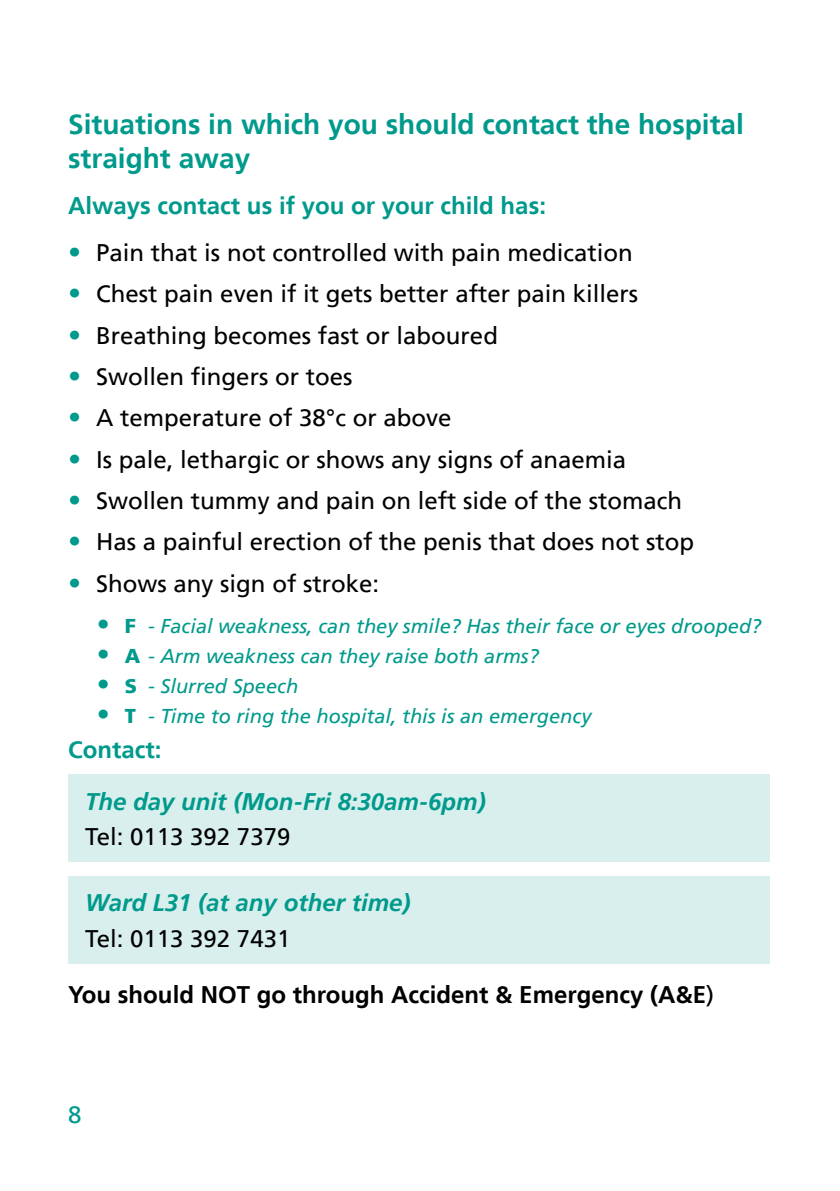
<style>
.page{position:relative;width:840px;height:1191px;background:#fff}
.page>*{position:absolute;margin:0;border:0;box-sizing:border-box;transform-origin:0 0}
.Main_Headings{font:700 28px/33.6px "Frutiger LT";color:#009a8c}
.Body_Text{font:24px "Frutiger LT";color:#000}
.Sub-sub_heading{font:italic 700 24px "Frutiger LT";color:#009a8c}
.Body_Text-2{font:700 24px "Frutiger LT";color:#000}
.Sub_Heading{font:700 24px "Frutiger LT";color:#009a8c}
.t1{font:24px "Frutiger LT";color:#009a8c}
.t2{font:italic 20px "Frutiger LT";color:#009a8c}
.s1{font-size:26px;color:#009a8c}
.s2{font-style:normal;font-size:26px}
.s3{font-weight:900;font-style:normal}
.s4{font-weight:400}
</style>
<div class="page">
<div style="left:68px;top:774px;width:701px;height:88px;background:#d9efed"></div>
<div style="left:68px;top:876px;width:701px;height:87px;background:#d9efed"></div>
<p class="Main_Headings" style="left:68px;top:108px;width:677px">Situations in which you should contact the hospital straight away</p>
<p class="Sub_Heading" style="left:68px;top:191px;width:479px">Always contact us if you or your child has:</p>
<p class="Body_Text" style="left:68px;top:238px;width:566px"><span class="s1">•</span> Pain that is not controlled with pain medication</p>
<p class="Body_Text" style="left:68px;top:280px;width:571px"><span class="s1">•</span> Chest pain even if it gets better after pain killers</p>
<p class="Body_Text" style="left:68px;top:321px;width:431px"><span class="s1">•</span> Breathing becomes fast or laboured</p>
<p class="Body_Text" style="left:68px;top:362px;width:286px"><span class="s1">•</span> Swollen fingers or toes</p>
<p class="Body_Text" style="left:68px;top:404px;width:385px"><span class="s1">•</span> A temperature of 38°c or above</p>
<p class="Body_Text" style="left:68px;top:445px;width:559px"><span class="s1">•</span> Is pale, lethargic or shows any signs of anaemia</p>
<p class="Body_Text" style="left:68px;top:486px;width:615px"><span class="s1">•</span> Swollen tummy and pain on left side of the stomach</p>
<p class="Body_Text" style="left:68px;top:528px;width:627px"><span class="s1">•</span> Has a painful erection of the penis that does not stop</p>
<p class="Body_Text" style="left:68px;top:569px;width:312px"><span class="s1">•</span> Shows any sign of stroke:</p>
<p class="t2" style="left:97px;top:614px;width:665px"><span class="s2">•</span> <span class="s3">F</span> - Facial weakness, can they smile? Has their face or eyes drooped?</p>
<p class="t2" style="left:97px;top:644px;width:443px"><span class="s2">•</span> <span class="s3">A</span> - Arm weakness can they raise both arms?</p>
<p class="t2" style="left:97px;top:674px;width:203px"><span class="s2">•</span> <span class="s3">S</span> - Slurred Speech</p>
<p class="t2" style="left:97px;top:704px;width:496px"><span class="s2">•</span> <span class="s3">T</span> - Time to ring the hospital, this is an emergency</p>
<p class="Sub_Heading" style="left:68px;top:735px;width:95px">Contact:</p>
<p class="Sub-sub_heading" style="left:85px;top:787px;width:402px">The day unit (Mon-Fri 8:30am-6pm)</p>
<p class="Body_Text" style="left:85px;top:823px;width:207px">Tel: 0113 392 7379</p>
<p class="Sub-sub_heading" style="left:85px;top:888px;width:327px">Ward L31 (at any other time)</p>
<p class="Body_Text" style="left:85px;top:924px;width:207px">Tel: 0113 392 7431</p>
<p class="Body_Text-2" style="left:68px;top:980px;width:647px">You should NOT go through Accident &amp; Emergency (A&amp;E<span class="s4">)</span></p>
<p class="t1" style="left:68px;top:1101px;width:15px">8</p>
</div>
